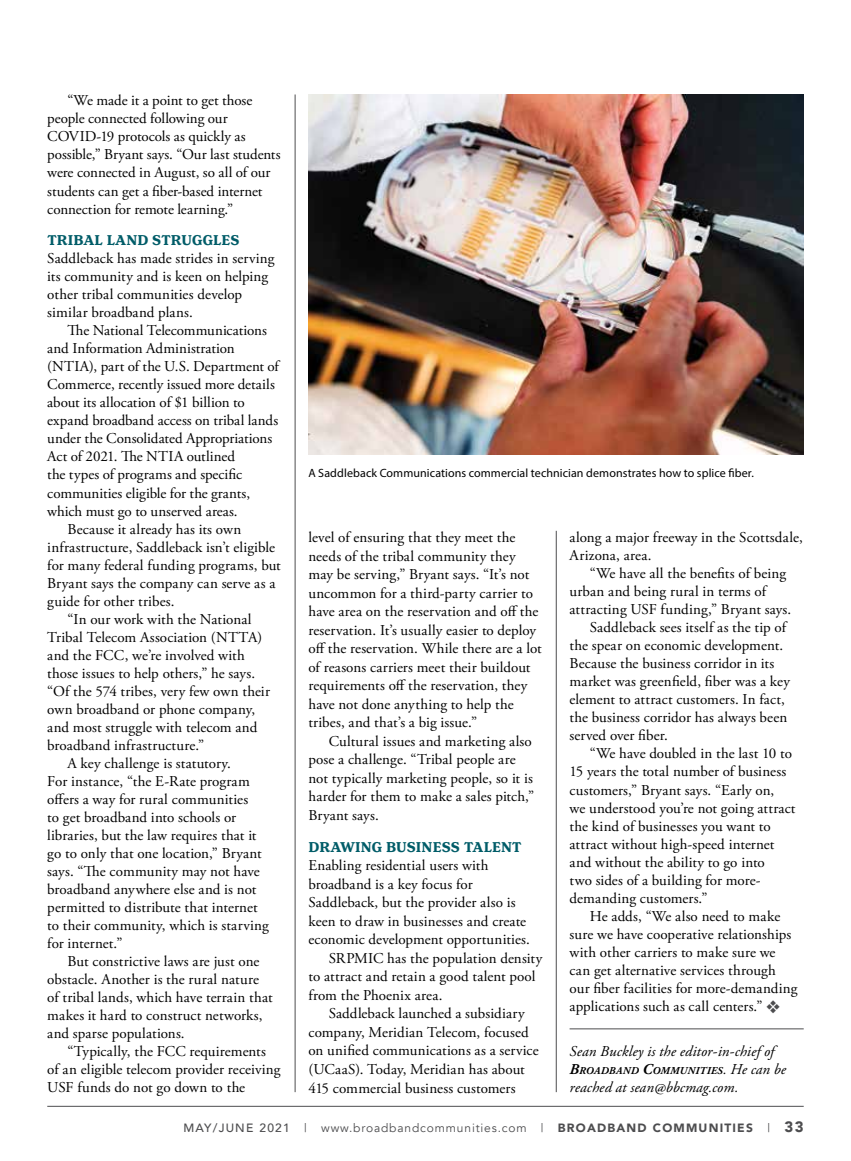
<style>
.page{position:relative;width:851px;height:1161px;background:#fff}
.page>*{position:absolute;margin:0;border:0;box-sizing:border-box;transform-origin:0 0}
.t1{font:15px/18.5px "Adobe Garamond Pro";letter-spacing:.005em;color:#000}
.t2{font:italic 15px "Adobe Garamond Pro";letter-spacing:.005em;color:#000}
.t3{font:700 15px "Henriette";letter-spacing:.005em;color:#005c68}
.t4{font:12px "Myriad Pro";letter-spacing:.005em;color:#000}
.t5{font:12px "Avenir";letter-spacing:.07em;color:#4d4d4f}
.t6{font:italic 700 10.5px "Adobe Garamond Pro";letter-spacing:.025em;color:#000}
.s1{color:#4d4d4f}
.s2{font-size:15px}
.s3{font-weight:400;font-size:15px}
.s4{font-weight:500}
.s5{font-weight:900}
.s6{font-weight:900;font-size:15px}
</style>
<div class="page">
<hr style="left:295px;top:94px;width:1px;height:998px;background:#4d4d4f">
<hr style="left:47px;top:1106px;width:756px;height:1px;background:#4d4d4f">
<hr style="left:556px;top:531px;width:1px;height:561px;background:#4d4d4f">
<hr style="left:569px;top:1029px;width:234px;height:1px;background:#4d4d4f">
<img style="left:308px;top:94px;width:495px;height:360px">
<p class="t1" style="left:47px;top:92px;width:235px;line-height:18px;text-indent:20px">“We made it a point to get those people connected following our COVID-19 protocols as quickly as possible,” Bryant says. “Our last students were connected in August, so all of our students can get a fiber-based internet connection for remote learning.”</p>
<p class="t3" style="left:47px;top:231px;width:194px">TRIBAL LAND STRUGGLES</p>
<p class="t1" style="left:47px;top:250px;width:229px;line-height:18px">Saddleback has made strides in serving its community and is keen on helping other tribal communities develop similar broadband plans.</p>
<p class="t1" style="left:68px;top:322px;width:201px">The National Telecommunications</p>
<p class="t1" style="left:47px;top:340px;width:189px">and Information Administration</p>
<p class="t1" style="left:47px;top:358px;width:233px">(NTIA), part of the U.S. Department of</p>
<p class="t1" style="left:47px;top:376px;width:229px">Commerce, recently issued more details</p>
<p class="t1" style="left:47px;top:394px;width:199px">about its allocation of $1 billion to</p>
<p class="t1" style="left:47px;top:412px;width:232px">expand broadband access on tribal lands</p>
<p class="t1" style="left:47px;top:430px;width:226px">under the Consolidated Appropriations</p>
<p class="t1" style="left:47px;top:448px;width:189px">Act of 2021. The NTIA outlined</p>
<p class="t1" style="left:47px;top:466px;width:196px">the types of programs and specific</p>
<p class="t1" style="left:47px;top:484px;width:204px">communities eligible for the grants,</p>
<p class="t1" style="left:47px;top:502px;width:192px">which must go to unserved areas.</p>
<p class="t1" style="left:68px;top:520px;width:175px">Because it already has its own</p>
<p class="t1" style="left:47px;top:538px;width:229px">infrastructure, Saddleback isn’t eligible</p>
<p class="t1" style="left:47px;top:556px;width:235px">for many federal funding programs, but</p>
<p class="t1" style="left:47px;top:574px;width:230px">Bryant says the company can serve as a</p>
<p class="t1" style="left:47px;top:592px;width:129px">guide for other tribes.</p>
<p class="t1" style="left:68px;top:610px;width:186px">“In our work with the National</p>
<p class="t1" style="left:47px;top:628px;width:216px">Tribal Telecom Association (NTTA)</p>
<p class="t1" style="left:47px;top:646px;width:199px">and the FCC, we’re involved with</p>
<p class="t1" style="left:47px;top:664px;width:209px">those issues to help others,” he says.</p>
<p class="t1" style="left:47px;top:682px;width:224px">“Of the 574 tribes, very few own their</p>
<p class="t1" style="left:47px;top:700px;width:209px">own broadband or phone company,</p>
<p class="t1" style="left:47px;top:718px;width:212px">and most struggle with telecom and</p>
<p class="t1" style="left:47px;top:736px;width:158px">broadband infrastructure.”</p>
<p class="t1" style="left:68px;top:755px;width:165px">A key challenge is statutory.</p>
<p class="t1" style="left:47px;top:773px;width:204px">For instance, “the E-Rate program</p>
<p class="t1" style="left:47px;top:791px;width:202px">offers a way for rural communities</p>
<p class="t1" style="left:47px;top:809px;width:190px">to get broadband into schools or</p>
<p class="t1" style="left:47px;top:827px;width:211px">libraries, but the law requires that it</p>
<p class="t1" style="left:47px;top:845px;width:216px">go to only that one location,” Bryant</p>
<p class="t1" style="left:47px;top:863px;width:214px">says. “The community may not have</p>
<p class="t1" style="left:47px;top:881px;width:211px">broadband anywhere else and is not</p>
<p class="t1" style="left:47px;top:899px;width:212px">permitted to distribute that internet</p>
<p class="t1" style="left:47px;top:917px;width:223px">to their community, which is starving</p>
<p class="t1" style="left:47px;top:935px;width:77px">for internet.”</p>
<p class="t1" style="left:68px;top:953px;width:193px">But constrictive laws are just one</p>
<p class="t1" style="left:47px;top:971px;width:213px">obstacle. Another is the rural nature</p>
<p class="t1" style="left:47px;top:989px;width:227px">of tribal lands, which have terrain that</p>
<p class="t1" style="left:47px;top:1007px;width:217px">makes it hard to construct networks,</p>
<p class="t1" style="left:47px;top:1025px;width:139px">and sparse populations.</p>
<p class="t1" style="left:68px;top:1043px;width:200px">“Typically, the FCC requirements</p>
<p class="t1" style="left:47px;top:1061px;width:235px">of an eligible telecom provider receiving</p>
<p class="t1" style="left:47px;top:1079px;width:199px">USF funds do not go down to the</p>
<p class="t4" style="left:308px;top:466px;width:447px">A Saddleback Communications commercial technician demonstrates how to splice fiber.</p>
<p class="t1" style="left:308px;top:529px;width:235px">level of ensuring that they meet the needs of the tribal community they may be serving,” Bryant says. “It’s not uncommon for a third-party carrier to have area on the reservation and off the reservation. It’s usually easier to deploy off the reservation. While there are a lot of reasons carriers meet their buildout requirements off the reservation, they have not done anything to help the tribes, and that’s a big issue.”</p>
<p class="t1" style="left:308px;top:732px;width:227px;text-indent:20px">Cultural issues and marketing also pose a challenge. “Tribal people are not typically marketing people, so it is harder for them to make a sales pitch,”<br>Bryant says.</p>
<p class="t3" style="left:308px;top:838px;width:214px">DRAWING BUSINESS TALENT</p>
<p class="t1" style="left:308px;top:857px;width:182px">Enabling residential users with</p>
<p class="t1" style="left:308px;top:875px;width:166px">broadband is a key focus for</p>
<p class="t1" style="left:308px;top:894px;width:209px">Saddleback, but the provider also is</p>
<p class="t1" style="left:308px;top:912px;width:219px">keen to draw in businesses and create</p>
<p class="t1" style="left:308px;top:931px;width:223px">economic development opportunities.</p>
<p class="t1" style="left:328px;top:949px;width:215px">SRPMIC has the population density</p>
<p class="t1" style="left:308px;top:968px;width:228px">to attract and retain a good talent pool</p>
<p class="t1" style="left:308px;top:987px;width:135px">from the Phoenix area.</p>
<p class="t1" style="left:328px;top:1005px;width:197px">Saddleback launched a subsidiary</p>
<p class="t1" style="left:308px;top:1024px;width:222px">company, Meridian Telecom, focused</p>
<p class="t1" style="left:308px;top:1042px;width:232px">on unified communications as a service</p>
<p class="t1" style="left:308px;top:1061px;width:218px">(UCaaS). Today, Meridian has about</p>
<p class="t1" style="left:308px;top:1079px;width:209px">415 commercial business customers</p>
<p class="t1" style="left:569px;top:529px;width:235px;line-height:18px">along a major freeway in the Scottsdale,<br>Arizona, area.</p>
<p class="t1" style="left:590px;top:565px;width:198px">“We have all the benefits of being</p>
<p class="t1" style="left:569px;top:583px;width:198px">urban and being rural in terms of</p>
<p class="t1" style="left:569px;top:601px;width:223px">attracting USF funding,” Bryant says.</p>
<p class="t1" style="left:590px;top:619px;width:198px">Saddleback sees itself as the tip of</p>
<p class="t1" style="left:569px;top:637px;width:215px">the spear on economic development.</p>
<p class="t1" style="left:569px;top:655px;width:206px">Because the business corridor in its</p>
<p class="t1" style="left:569px;top:673px;width:222px">market was greenfield, fiber was a key</p>
<p class="t1" style="left:569px;top:691px;width:217px">element to attract customers. In fact,</p>
<p class="t1" style="left:569px;top:709px;width:219px">the business corridor has always been</p>
<p class="t1" style="left:569px;top:727px;width:100px">served over fiber.</p>
<p class="t1" style="left:590px;top:745px;width:204px">“We have doubled in the last 10 to</p>
<p class="t1" style="left:569px;top:763px;width:218px">15 years the total number of business</p>
<p class="t1" style="left:569px;top:781px;width:206px">customers,” Bryant says. “Early on,</p>
<p class="t1" style="left:569px;top:799px;width:227px">we understood you’re not going attract</p>
<p class="t1" style="left:569px;top:817px;width:203px">the kind of businesses you want to</p>
<p class="t1" style="left:569px;top:835px;width:206px">attract without high-speed internet</p>
<p class="t1" style="left:569px;top:853px;width:197px">and without the ability to go into</p>
<p class="t1" style="left:569px;top:871px;width:192px">two sides of a building for more-</p>
<p class="t1" style="left:569px;top:889px;width:139px">demanding customers.”</p>
<p class="t1" style="left:590px;top:907px;width:192px">He adds, “We also need to make</p>
<p class="t1" style="left:569px;top:925px;width:223px">sure we have cooperative relationships</p>
<p class="t1" style="left:569px;top:943px;width:207px">with other carriers to make sure we</p>
<p class="t1" style="left:569px;top:962px;width:208px">can get alternative services through</p>
<p class="t1" style="left:569px;top:980px;width:229px">our fiber facilities for more-demanding</p>
<p class="t1" style="left:569px;top:998px;width:212px">applications such as call centers.” <span class="s1">❖</span></p>
<p class="t2" style="left:569px;top:1042px;width:206px">Sean Buckley is the editor-in-chief of</p>
<p class="t6" style="left:569px;top:1065px;width:218px"><span class="s2">B</span>ROADBAND <span class="s2">C</span>OMMUNITIES<span class="s3">. He can be</span></p>
<p class="t2" style="left:569px;top:1078px;width:170px">reached at sean@bbcmag.com.</p>
<p class="t5" style="left:183px;top:1121px;width:621px"><span class="s4">MAY/JUNE 2021</span> | www.broadbandcommunities.com | <span class="s5">BROADBAND COMMUNITIES</span> | <span class="s6">33</span></p>
</div>
